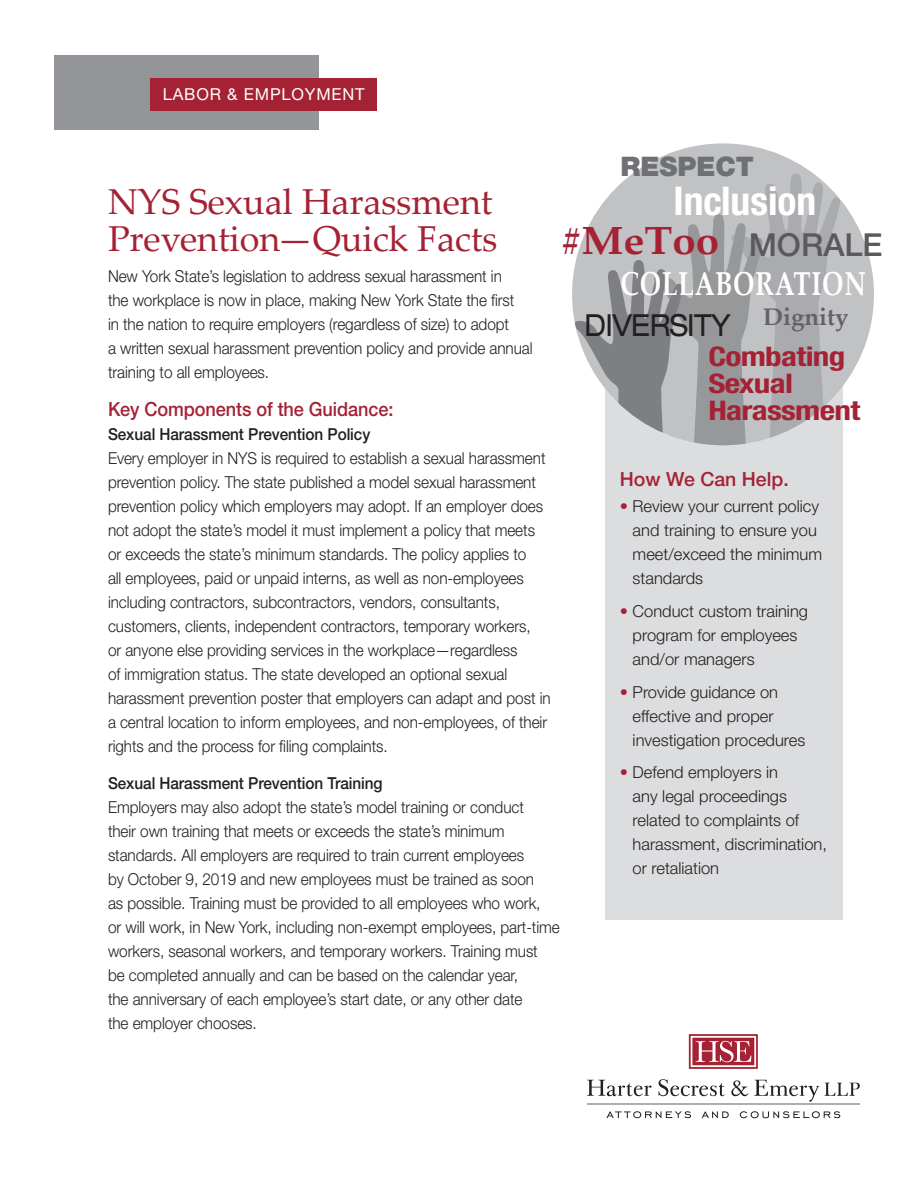
<style>
.page{position:relative;width:918px;height:1188px;background:#fff}
.page>*{position:absolute;margin:0;border:0;box-sizing:border-box;transform-origin:0 0}
.t1{font:700 condensed 39.6px "Helvetica Neue LT Std";color:#fff}
.t2{font:700 39.3px "Palatino Linotype";color:#a52235;scale:1.07 1}
.t3{font:36px/37.5px "Palatino Linotype";letter-spacing:-.005em;color:#a52235}
.t4{font:700 33.15px "Palatino Linotype";letter-spacing:.03em;color:#fff;scale:.78 1}
.t5{font:500 31.65px "Helvetica Neue LT Std";color:#5a5a5d}
.t6{font:expanded 30.45px "Helvetica Neue LT Std";letter-spacing:-.02em;color:#231f20;scale:.89 1}
.t7{font:700 condensed 27px "Helvetica Neue LT Std";letter-spacing:-.02em;color:#a52235;scale:1.23 1}
.t8{font:900 27px "Helvetica Neue LT Std";color:#6f7073}
.t9{font:700 24px "Palatino Linotype";color:#636366}
.t10{font:500 19.5px "Helvetica Neue LT Std";letter-spacing:-.005em;color:#a52235;scale:.93 1}
.t11{font:500 19.5px "Helvetica Neue LT Std";letter-spacing:-.005em;color:#a52235}
.t12{font:300 16.5px/24px "Helvetica Neue LT Std";letter-spacing:-.005em;color:#231f20;scale:.93 1}
.t13{font:300 16.5px/24px "Helvetica Neue LT Std";letter-spacing:-.005em;color:#231f20}
.t14{font:500 16.5px "Helvetica Neue LT Std";letter-spacing:-.005em;color:#231f20;scale:.93 1}
.t15{font:16.5px "Helvetica Neue LT Std";letter-spacing:.05em;color:#fff}
.s1{color:#a52235}
</style>
<div class="page">
<div style="left:605px;top:294px;width:238px;height:626px;background:#dcdddf"></div>
<div style="left:54px;top:56px;width:265px;height:74px;background:#939598"></div>
<div style="left:150px;top:78px;width:227px;height:33px;background:#a52235"></div>
<div style="left:572px;top:143px;width:302px;height:302px;background:#c1c2c4;border-radius:50%"></div>
<svg style="left:574px;top:173px;width:267px;height:272px"></svg>
<svg style="left:587px;top:1080px;width:65px;height:16px"></svg>
<svg style="left:658px;top:1079px;width:67px;height:17px"></svg>
<svg style="left:825px;top:1083px;width:35px;height:13px"></svg>
<svg style="left:731px;top:1080px;width:88px;height:22px"></svg>
<svg style="left:606px;top:1111px;width:85px;height:7px"></svg>
<svg style="left:702px;top:1111px;width:27px;height:7px"></svg>
<svg style="left:740px;top:1111px;width:100px;height:7px"></svg>
<hr style="left:587px;top:1103px;width:273px;height:2px;background:#b6aca6">
<svg style="left:689px;top:1034px;width:69px;height:35px"></svg>
<p class="t15" style="left:163px;top:84px;width:203px">LABOR &amp; EMPLOYMENT</p>
<p class="t8" style="left:620px;top:150px;width:135px">RESPECT</p>
<p class="t1" style="left:674px;top:177px;width:144px">Inclusion</p>
<p class="t3" style="left:108px;top:181px;width:391px">NYS Sexual Harassment<br>Prevention—Quick Facts</p>
<p class="t12" style="left:108px;top:264px;width:458px">New York State’s legislation to address sexual harassment in<br>the workplace is now in place, making New York State the first<br>in the nation to require employers (regardless of size) to adopt<br>a written sexual harassment prevention policy and provide annual training to all employees.</p>
<p class="t10" style="left:108px;top:397px;width:308px">Key Components of the Guidance:</p>
<p class="t14" style="left:108px;top:424px;width:284px">Sexual Harassment Prevention Policy</p>
<p class="t12" style="left:108px;top:445px;width:478px">Every employer in NYS is required to establish a sexual harassment prevention policy. The state published a model sexual harassment prevention policy which employers may adopt. If an employer does not adopt the state’s model it must implement a policy that meets or exceeds the state’s minimum standards. The policy applies to<br>all employees, paid or unpaid interns, as well as non-employees including contractors, subcontractors, vendors, consultants, customers, clients, independent contractors, temporary workers,<br>or anyone else providing services in the workplace—regardless<br>of immigration status. The state developed an optional sexual harassment prevention poster that employers can adapt and post in a central location to inform employees, and non-employees, of their rights and the process for filing complaints.</p>
<p class="t14" style="left:108px;top:773px;width:297px">Sexual Harassment Prevention Training</p>
<p class="t12" style="left:108px;top:795px;width:487px">Employers may also adopt the state’s model training or conduct<br>their own training that meets or exceeds the state’s minimum standards. All employers are required to train current employees<br>by October 9, 2019 and new employees must be trained as soon<br>as possible. Training must be provided to all employees who work,<br>or will work, in New York, including non-exempt employees, part-time workers, seasonal workers, and temporary workers. Training must<br>be completed annually and can be based on the calendar year,<br>the anniversary of each employee’s start date, or any other date<br>the employer chooses.</p>
<p class="t2" style="left:561px;top:212px;width:149px">#MeToo</p>
<p class="t5" style="left:749px;top:226px;width:135px">MORALE</p>
<p class="t4" style="left:620px;top:260px;width:316px">COLLABORATION</p>
<p class="t6" style="left:584px;top:307px;width:166px">DIVERSITY</p>
<p class="t9" style="left:763px;top:300px;width:87px">Dignity</p>
<p class="t7" style="left:708px;top:340px;width:113px">Combating</p>
<p class="t7" style="left:708px;top:367px;width:70px">Sexual</p>
<p class="t7" style="left:708px;top:394px;width:125px">Harassment</p>
<p class="t11" style="left:620px;top:468px;width:171px">How We Can Help.</p>
<p class="t13" style="left:633px;top:494px;width:191px;text-indent:-13px"><span class="s1">•</span> Review your current policy and training to ensure you meet/exceed the minimum standards</p>
<p class="t13" style="left:633px;top:599px;width:177px;text-indent:-13px"><span class="s1">•</span> Conduct custom training program for employees and/or managers</p>
<p class="t13" style="left:633px;top:679px;width:174px;text-indent:-13px"><span class="s1">•</span> Provide guidance on effective and proper investigation procedures</p>
<p class="t13" style="left:633px;top:760px;width:196px;text-indent:-13px"><span class="s1">•</span> Defend employers in<br>any legal proceedings related to complaints of harassment, discrimination, or retaliation</p>
</div>
